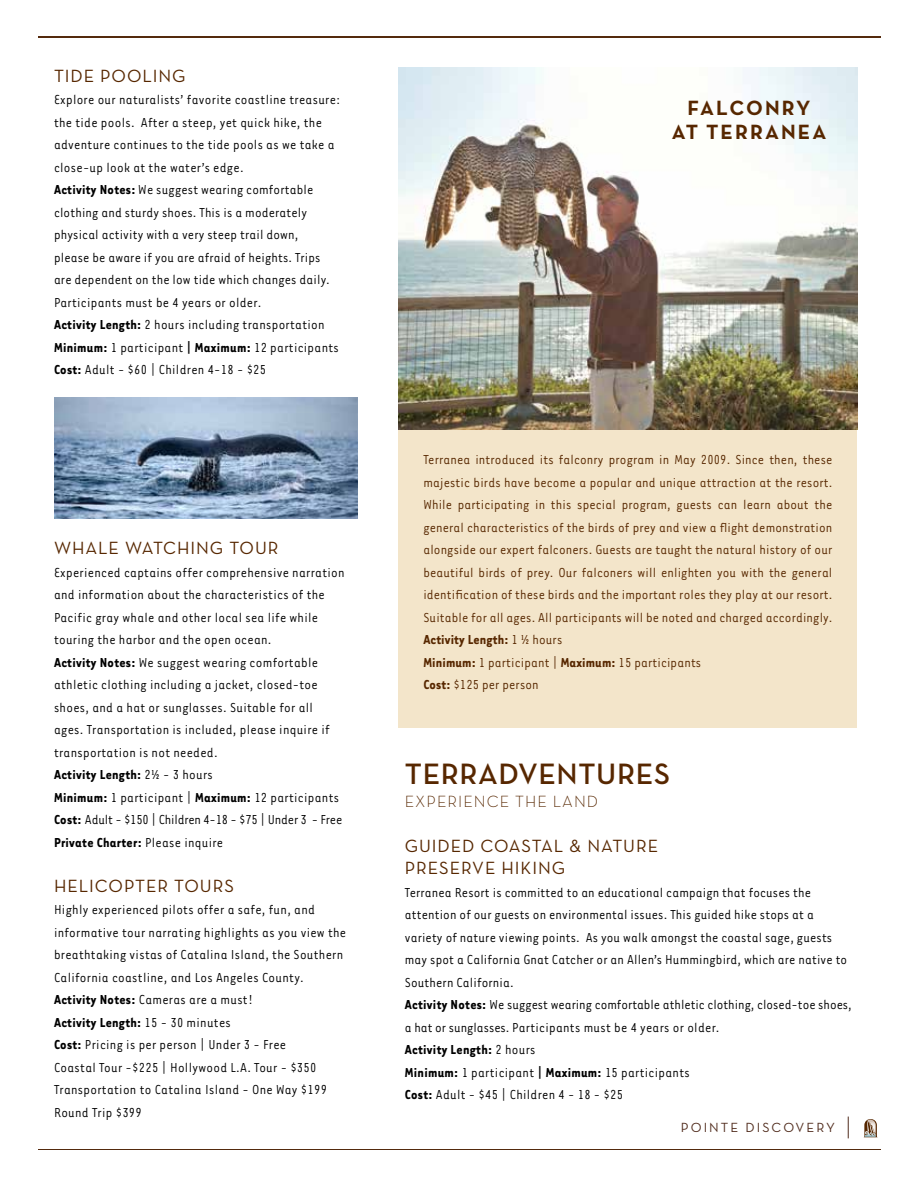
<style>
.page{position:relative;width:918px;height:1188px;background:#fff}
.page>*{position:absolute;margin:0;border:0;box-sizing:border-box;transform-origin:0 0}
.t1{font:600 30px "Neutraface Text";letter-spacing:.02em;color:#572700}
.t2{font:700 21px/24px "Neutraface Text";letter-spacing:.1em;color:#572700;text-align:center}
.t3{font:18px/22.5px "Neutraface Text";letter-spacing:.05em;color:#572700}
.t4{font:300 16.5px "Neutraface Text";letter-spacing:.06em;color:#572700}
.t5{font:15px/22.5px "Tarzana Narrow";letter-spacing:.02em;color:#000}
.t6{font:15px/22.5px "Tarzana Narrow";letter-spacing:.01em;color:#572700}
.t7{font:13.5px "Neutraface Text";letter-spacing:.15em;color:#512c1d}
.s1{font-weight:700}
</style>
<div class="page">
<hr style="left:38px;top:1150px;width:843px;height:1px;background:#542a0d">
<svg style="left:848px;top:1117px;width:1px;height:21px"></svg>
<svg style="left:864px;top:1119px;width:13px;height:18px"></svg>
<hr style="left:38px;top:37px;width:843px;height:1px;background:#542a0d">
<div style="left:399px;top:99px;width:458px;height:629px;background:#f3e5ca"></div>
<img style="left:399px;top:68px;width:458px;height:362px">
<img style="left:54px;top:398px;width:303px;height:121px">
<p class="t3" style="left:54px;top:64px;width:133px">TIDE POOLING</p>
<p class="t5" style="left:54px;top:88px;width:287px">Explore our naturalists’ favorite coastline treasure: the tide pools. After a steep, yet quick hike, the adventure continues to the tide pools as we take a close-up look at the water’s edge.<br><span class="s1">Activity Notes:</span> We suggest wearing comfortable clothing and sturdy shoes. This is a moderately physical activity with a very steep trail down,<br>please be aware if you are afraid of heights. Trips are dependent on the low tide which changes daily.<br>Participants must be 4 years or older.<br><span class="s1">Activity Length:</span> 2 hours including transportation <span class="s1">Minimum:</span> 1 participant <span class="s1">| Maximum:</span> 12 participants <span class="s1">Cost:</span> Adult - $60 | Children 4-18 - $25</p>
<p class="t3" style="left:54px;top:536px;width:226px">WHALE WATCHING TOUR</p>
<p class="t5" style="left:54px;top:560px;width:292px">Experienced captains offer comprehensive narration and information about the characteristics of the Pacific gray whale and other local sea life while touring the harbor and the open ocean.<br><span class="s1">Activity Notes:</span> We suggest wearing comfortable athletic clothing including a jacket, closed-toe shoes, and a hat or sunglasses. Suitable for all ages. Transportation is included, please inquire if transportation is not needed.<br><span class="s1">Activity Length:</span> 2½ - 3 hours<br><span class="s1">Minimum:</span> 1 participant | <span class="s1">Maximum:</span> 12 participants <span class="s1">Cost:</span> Adult - $150 | Children 4-18 - $75 | Under 3 - Free <span class="s1">Private Charter:</span> Please inquire</p>
<p class="t3" style="left:54px;top:874px;width:181px">HELICOPTER TOURS</p>
<p class="t5" style="left:54px;top:898px;width:294px">Highly experienced pilots offer a safe, fun, and informative tour narrating highlights as you view the breathtaking vistas of Catalina Island, the Southern California coastline, and Los Angeles County.<br><span class="s1">Activity Notes:</span> Cameras are a must!<br><span class="s1">Activity Length:</span> 15 - 30 minutes<br><span class="s1">Cost:</span> Pricing is per person | Under 3 - Free<br>Coastal Tour -$225 | Hollywood L.A. Tour - $350<br>Transportation to Catalina Island - One Way $199<br>Round Trip $399</p>
<h2 class="t2" style="left:672px;top:96px;width:156px">FALCONRY<br>AT TERRANEA</h2>
<p class="t6" style="left:423px;top:448px;width:411px">Terranea introduced its falconry program in May 2009. Since then, these majestic birds have become a popular and unique attraction at the resort.<br>While participating in this special program, guests can learn about the general characteristics of the birds of prey and view a flight demonstration alongside our expert falconers. Guests are taught the natural history of our beautiful birds of prey. Our falconers will enlighten you with the general identification of these birds and the important roles they play at our resort.<br>Suitable for all ages. All participants will be noted and charged accordingly.<br><span class="s1">Activity Length:</span> 1 ½ hours<br><span class="s1">Minimum:</span> 1 participant | <span class="s1">Maximum:</span> 15 participants<br><span class="s1">Cost:</span> $125 per person</p>
<h1 class="t1" style="left:405px;top:756px;width:267px">TERRADVENTURES</h1>
<p class="t4" style="left:405px;top:791px;width:195px">EXPERIENCE THE LAND</p>
<p class="t3" style="left:405px;top:834px;width:255px">GUIDED COASTAL &amp; NATURE<br>PRESERVE HIKING</p>
<p class="t5" style="left:405px;top:881px;width:449px">Terranea Resort is committed to an educational campaign that focuses the attention of our guests on environmental issues. This guided hike stops at a variety of nature viewing points. As you walk amongst the coastal sage, guests may spot a California Gnat Catcher or an Allen’s Hummingbird, which are native to Southern California.<br><span class="s1">Activity Notes:</span> We suggest wearing comfortable athletic clothing, closed-toe shoes, a hat or sunglasses. Participants must be 4 years or older.<br><span class="s1">Activity Length:</span> 2 hours<br><span class="s1">Minimum:</span> 1 participant <span class="s1">| Maximum:</span> 15 participants<br><span class="s1">Cost:</span> Adult - $45 | Children 4 - 18 - $25</p>
<p class="t7" style="left:681px;top:1119px;width:156px">POINTE DISCOVERY</p>
</div>
